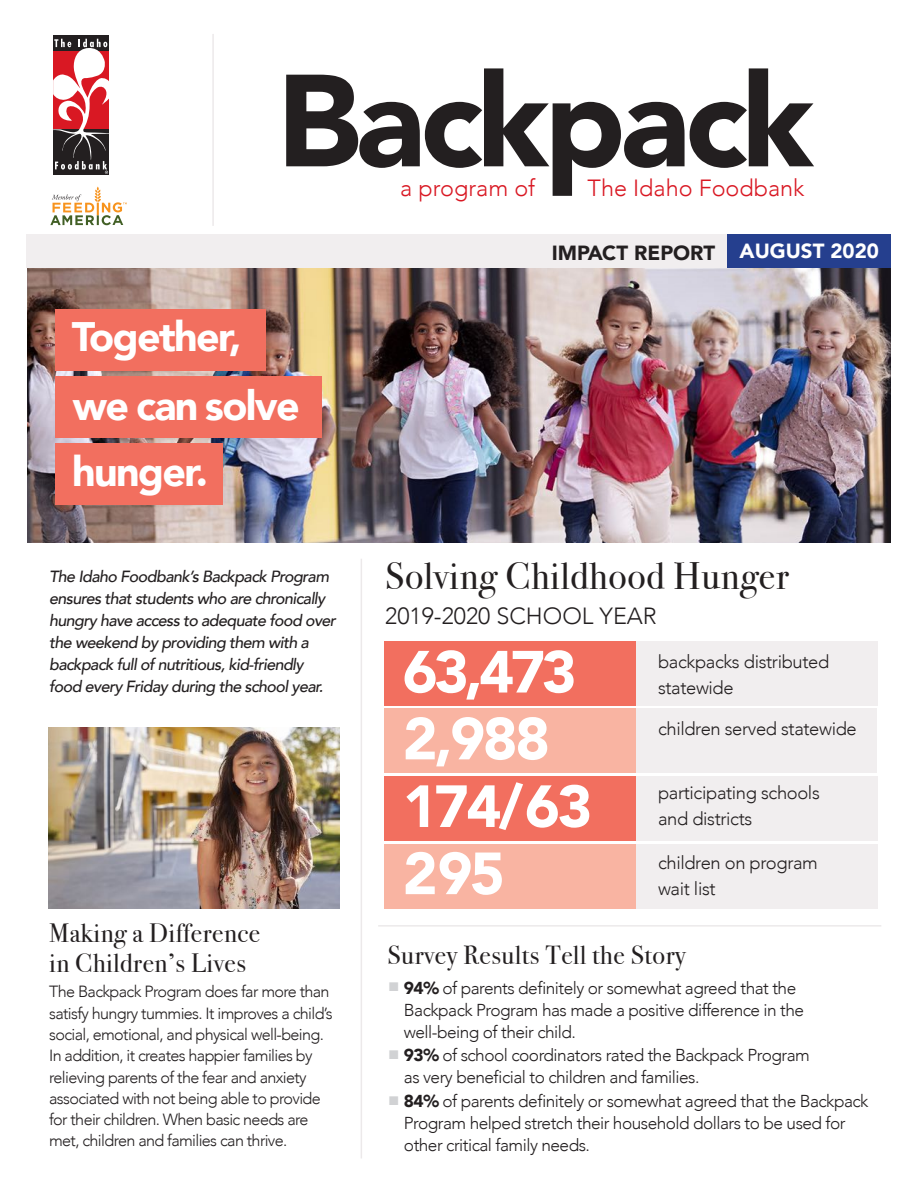
<style>
.page{position:relative;width:918px;height:1188px;background:#fff}
.page>*{position:absolute;margin:0;border:0;box-sizing:border-box;transform-origin:0 0}
.t1{font:900 129.45px "Avenir";letter-spacing:-.04em;color:#231f20}
.t2{font:900 58.8px "Avenir";letter-spacing:-.04em;color:#fff}
.t3{font:900 41.1px/67.7px "Avenir";letter-spacing:-.04em;color:#fff}
.t4{font:38.25px "Bodoni Svty Two ITCTT";letter-spacing:.02em;color:#231f20}
.t5{font:26.4px/29.4px "Bodoni Svty Two ITCTT";letter-spacing:.02em;color:#231f20}
.t6{font:300 23.4px "Avenir";color:#d91823}
.t7{font:300 23.4px "Avenir";color:#231f20}
.t8{font:900 20.4px "Avenir";color:#231f20}
.t9{font:300 18.3px/25.8px "Avenir";letter-spacing:-.02em;color:#231f20}
.t10{font:300 17.25px/22.5px "Avenir";letter-spacing:-.03em;color:#231f20}
.t11{font:300 16.2px/21.3px "Avenir";letter-spacing:-.04em;color:#231f20}
.t12{font:italic 500 16.2px/22px "Avenir";letter-spacing:-.04em;color:#231f20}
.s1{color:#fff}
.s2{font-weight:900}
</style>
<div class="page">
<img style="left:27px;top:268px;width:864px;height:275px">
<div style="left:53px;top:35px;width:56px;height:16px;background:#231f20"></div>
<div style="left:53px;top:129px;width:56px;height:46px;background:#231f20"></div>
<svg style="left:53px;top:39px;width:56px;height:135px"></svg>
<svg style="left:50px;top:187px;width:77px;height:38px"></svg>
<hr style="left:212px;top:34px;width:2px;height:192px;background:#ece9ea">
<div style="left:636px;top:641px;width:241px;height:65px;background:#f1eeef"></div>
<div style="left:384px;top:641px;width:252px;height:65px;background:#f26f5f"></div>
<div style="left:636px;top:709px;width:241px;height:64px;background:#f1eeef"></div>
<div style="left:384px;top:709px;width:252px;height:64px;background:#f9b4a2"></div>
<div style="left:635px;top:776px;width:242px;height:65px;background:#f1eeef"></div>
<div style="left:384px;top:776px;width:252px;height:65px;background:#f26f5f"></div>
<div style="left:635px;top:844px;width:242px;height:65px;background:#f1eeef"></div>
<div style="left:384px;top:844px;width:252px;height:65px;background:#f9b4a2"></div>
<hr style="left:361px;top:559px;width:1px;height:599px;background:#ece9ea">
<hr style="left:378px;top:925px;width:503px;height:2px;background:#ece9ea">
<div style="left:55px;top:309px;width:211px;height:61px;background:#f26f5f"></div>
<div style="left:55px;top:376px;width:267px;height:61px;background:#f26f5f"></div>
<div style="left:55px;top:443px;width:168px;height:62px;background:#f26f5f"></div>
<div style="left:27px;top:234px;width:864px;height:34px;background:#f1eeef"></div>
<div style="left:727px;top:234px;width:164px;height:34px;background:#253f8e"></div>
<img style="left:48px;top:727px;width:291px;height:182px">
<h1 class="t1" style="left:277px;top:10px;width:538px">Backpack</h1>
<h3 class="t6" style="left:400px;top:174px;width:136px">a program of</h3>
<h3 class="t6" style="left:588px;top:174px;width:218px">The Idaho Foodbank</h3>
<h3 class="t3" style="left:72px;top:302px;width:229px">Together, we can solve hunger.</h3>
<p class="t12" style="left:49px;top:565px;width:288px">The Idaho Foodbank’s Backpack Program ensures that students who are chronically hungry have access to adequate food over the weekend by providing them with a backpack full of nutritious, kid-friendly food every Friday during the school year.</p>
<p class="t8" style="left:552px;top:235px;width:329px">IMPACT REPORT <span class="s1">AUGUST 2020</span></p>
<h3 class="t4" style="left:385px;top:544px;width:405px">Solving Childhood Hunger</h3>
<h3 class="t7" style="left:385px;top:602px;width:273px">2019-2020 SCHOOL YEAR</h3>
<h2 class="t2" style="left:403px;top:622px;width:175px">63,473</h2>
<p class="t9" style="left:658px;top:649px;width:173px">backpacks distributed statewide</p>
<h2 class="t2" style="left:403px;top:689px;width:149px">2,988</h2>
<p class="t9" style="left:658px;top:780px;width:163px">participating schools</p>
<p class="t9" style="left:658px;top:716px;width:200px">children served statewide</p>
<h2 class="t2" style="left:403px;top:756px;width:191px">174/63</h2>
<p class="t9" style="left:658px;top:806px;width:96px">and districts</p>
<p class="t9" style="left:658px;top:850px;width:161px">children on program</p>
<h2 class="t2" style="left:403px;top:823px;width:104px">295</h2>
<p class="t9" style="left:658px;top:876px;width:59px">wait list</p>
<h3 class="t5" style="left:49px;top:916px;width:213px">Making a Difference in Children’s Lives</h3>
<p class="t11" style="left:49px;top:981px;width:285px">The Backpack Program does far more than satisfy hungry tummies. It improves a child’s social, emotional, and physical well-being.<br>In addition, it creates happier families by relieving parents of the fear and anxiety associated with not being able to provide for their children. When basic needs are met, children and families can thrive.</p>
<p class="t10" style="left:404px;top:977px;width:466px"><span class="s2">94%</span> of parents definitely or somewhat agreed that the Backpack Program has made a positive difference in the well-being of their child.<br><span class="s2">93%</span> of school coordinators rated the Backpack Program<br>as very beneficial to children and families.<br><span class="s2">84%</span> of parents definitely or somewhat agreed that the Backpack Program helped stretch their household dollars to be used for other critical family needs.</p>
<h3 class="t5" style="left:388px;top:937px;width:300px">Survey Results Tell the Story</h3>
</div>
